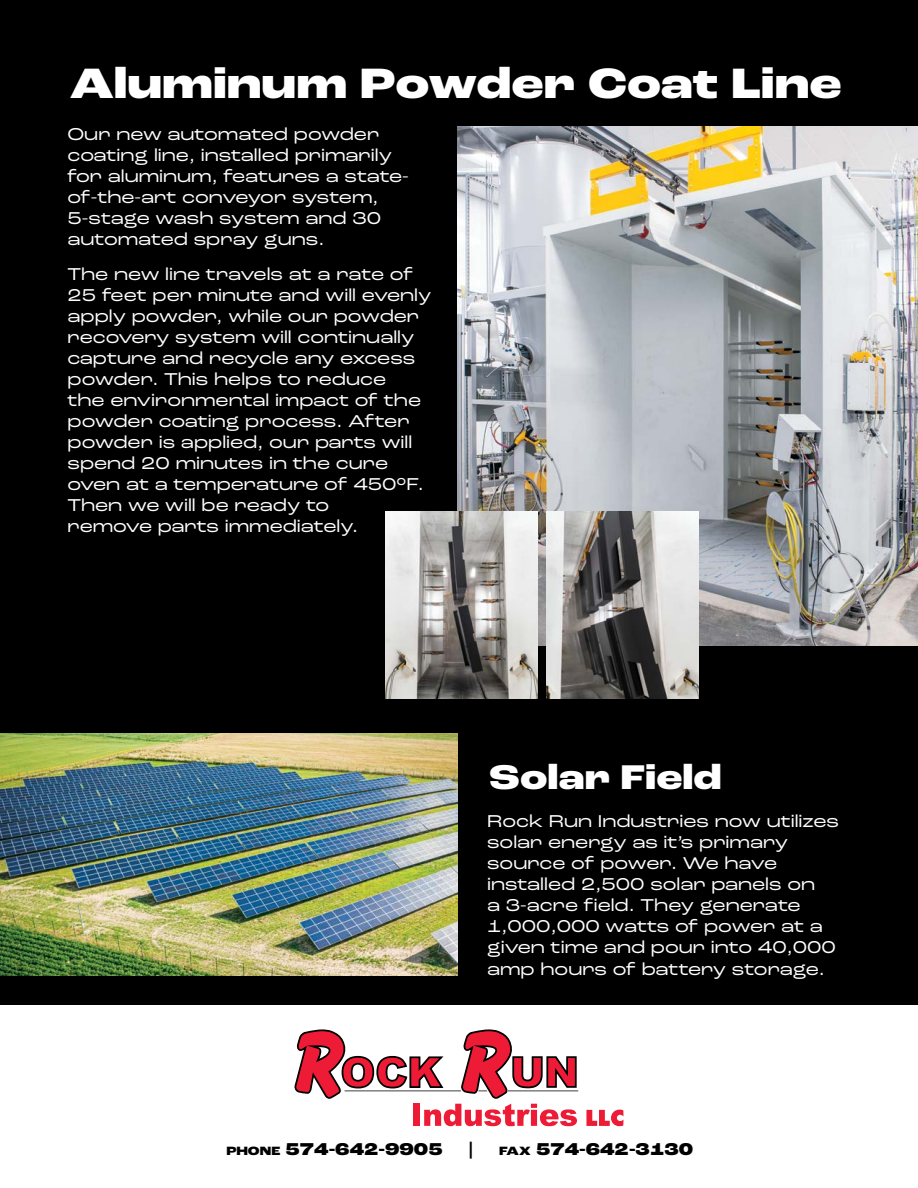
<style>
.page{position:relative;width:918px;height:1188px;background:#fff}
.page>*{position:absolute;margin:0;border:0;box-sizing:border-box;transform-origin:0 0}
.t1{font:800 expanded 44.55px "Roc Grotesk";color:#fff}
.t2{font:800 expanded 36px "Roc Grotesk";color:#fff}
.t3{font:expanded 18px/21px "Roc Grotesk";color:#fff}
.t4{font:800 expanded 18px "Roc Grotesk";color:#000}
.s1{font-size:12.6px}
</style>
<div class="page">
<svg style="left:295px;top:1029px;width:283px;height:97px"></svg>
<svg style="left:586px;top:1110px;width:37px;height:16px"></svg>
<div style="left:0;top:0;width:918px;height:1004px;background:#000"></div>
<img style="left:458px;top:126px;width:460px;height:520px">
<img style="left:386px;top:512px;width:151px;height:187px">
<img style="left:546px;top:512px;width:152px;height:187px">
<img style="left:0;top:734px;width:458px;height:241px">
<h1 class="t1" style="left:70px;top:56px;width:774px">Aluminum Powder Coat Line</h1>
<p class="t3" style="left:68px;top:124px;width:343px">Our new automated powder coating line, installed primarily for aluminum, features a state&shy;of-the-art conveyor system,<br>5-stage wash system and 30 automated spray guns.</p>
<p class="t3" style="left:68px;top:263px;width:365px">The new line travels at a rate of<br>25 feet per minute and will evenly apply powder, while our powder recovery system will continually capture and recycle any excess powder. This helps to reduce<br>the environmental impact of the powder coating process. After powder is applied, our parts will spend 20 minutes in the cure oven at a temperature of 450°F.<br>Then we will be ready to<br>remove parts immediately.</p>
<h2 class="t2" style="left:489px;top:754px;width:234px">Solar Field</h2>
<p class="t3" style="left:487px;top:811px;width:354px">Rock Run Industries now utilizes solar energy as it’s primary source of power. We have installed 2,500 solar panels on<br>a 3-acre field. They generate<br>1,000,000 watts of power at a given time and pour into 40,000 amp hours of battery storage.</p>
<p class="t4" style="left:226px;top:1138px;width:218px"><span class="s1">PHONE</span> 574-642-9905</p>
<p class="t4" style="left:469px;top:1138px;width:6px">|</p>
<p class="t4" style="left:499px;top:1138px;width:196px"><span class="s1">FAX</span> 574-642-3130</p>
</div>
